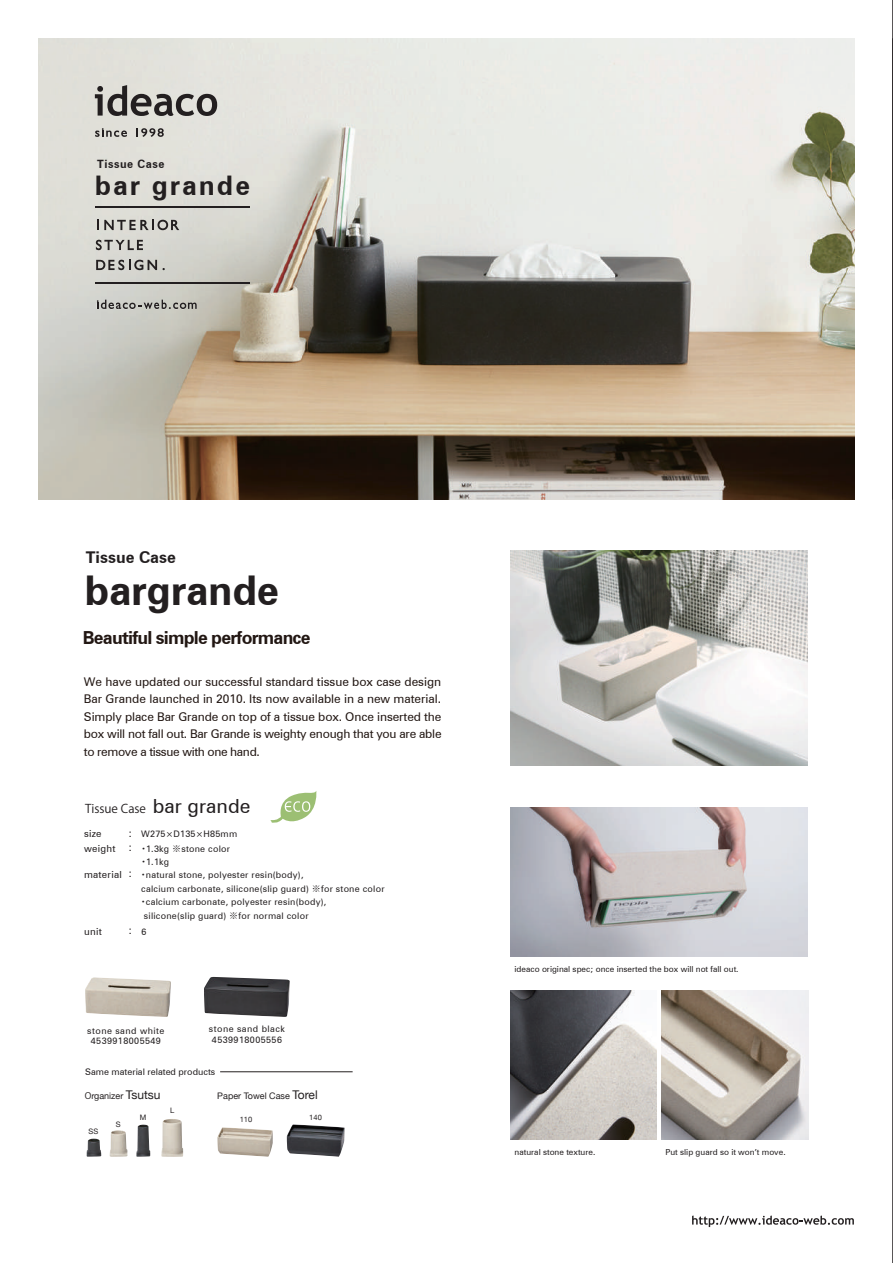
<style>
.page{position:relative;width:893px;height:1263px;background:#fff}
.page>*{position:absolute;margin:0;border:0;box-sizing:border-box;transform-origin:0 0}
.t1{font:700 41.1px "Zurich BT";letter-spacing:-.01em;color:#231f20}
.t2{font:700 27px "Zurich BT";letter-spacing:.07em;color:#231f20}
.t3{font:700 18px "Zurich BT";letter-spacing:-.045em;color:#221713}
.t4{font:700 16.2px "Zurich BT";color:#231f20}
.t5{font:12px/17.5px "Zurich BT";letter-spacing:-.02em;color:#221713;text-align:justify}
.t6{font:12px "Koz Go Pro";color:#231f20}
.t7{font:700 11.4px "Zurich BT";letter-spacing:.045em;color:#231f20}
.t8{font:10.5px "Helvetica Neue";color:#231f20}
.t9{font:9.75px "Zurich BT";letter-spacing:.025em;color:#231f20}
.t10{font:9px/13.8px "Zurich BT";letter-spacing:.025em;color:#231f20}
.t11{font:9px/10.8px "Zurich BT";letter-spacing:.05em;color:#231f20;text-align:center}
.t12{font:9px "Helvetica Neue";color:#231f20}
.t13{font:9px "Zurich BT";color:#231f20}
.t14{font:8.25px "Zurich BT";color:#231f20}
.t15{font:7.5px "Helvetica Neue";letter-spacing:.02em;color:#231f20}
.s1{font-family:"Zurich BT";font-size:19.5px}
.s2{font-family:"Koz Go Pro"}
.s3{font-family:"Helvetica Neue";font-size:10.5px}
.s4{font-size:12px}
</style>
<div class="page">
<svg style="left:692px;top:1215px;width:162px;height:12px"></svg>
<img style="left:39px;top:38px;width:816px;height:462px">
<svg style="left:95px;top:85px;width:122px;height:31px;background:#999894"></svg>
<svg style="left:97px;top:220px;width:82px;height:10px"></svg>
<svg style="left:96px;top:240px;width:47px;height:10px"></svg>
<svg style="left:96px;top:260px;width:61px;height:10px"></svg>
<hr style="left:95px;top:206px;width:155px;height:2px;background:#231f20">
<hr style="left:95px;top:282px;width:155px;height:2px;background:#231f20">
<svg style="left:95px;top:128px;width:32px;height:9px"></svg>
<svg style="left:136px;top:128px;width:28px;height:9px"></svg>
<svg style="left:97px;top:300px;width:100px;height:9px"></svg>
<img style="left:217px;top:1127px;width:56px;height:30px">
<img style="left:287px;top:1124px;width:58px;height:33px">
<img style="left:161px;top:1119px;width:22px;height:38px">
<img style="left:110px;top:1130px;width:17px;height:27px">
<img style="left:136px;top:1125px;width:14px;height:32px">
<img style="left:87px;top:1138px;width:14px;height:19px">
<hr style="left:220px;top:1071px;width:133px;height:1px;background:#231f20">
<img style="left:204px;top:977px;width:86px;height:40px">
<img style="left:85px;top:977px;width:86px;height:40px">
<hr style="left:892px;top:0;width:1px;height:1263px;background:#231f20">
<svg style="left:270px;top:791px;width:47px;height:32px"></svg>
<img style="left:510px;top:550px;width:298px;height:215px">
<img style="left:510px;top:808px;width:298px;height:149px">
<img style="left:510px;top:991px;width:147px;height:148px">
<img style="left:661px;top:991px;width:147px;height:148px">
<p class="t7" style="left:97px;top:157px;width:69px">Tissue Case</p>
<h2 class="t2" style="left:95px;top:169px;width:157px">bar grande</h2>
<h3 class="t4" style="left:86px;top:547px;width:92px">Tissue Case</h3>
<h1 class="t1" style="left:84px;top:566px;width:196px">bargrande</h1>
<h3 class="t3" style="left:83px;top:627px;width:229px">Beautiful simple performance</h3>
<p class="t5" style="left:84px;top:672px;width:359px">We have updated our successful standard tissue box case design Bar Grande launched in 2010. Its now available in a new material.<br>Simply place Bar Grande on top of a tissue box. Once inserted the box will not fall out. Bar Grande is weighty enough that you are able to remove a tissue with one hand.</p>
<p class="t6" style="left:85px;top:801px;width:167px">Tissue Case <span class="s1">bar grande</span></p>
<p class="t10" style="left:139px;top:827px;width:100px">W275×D135×H85mm<span class="s2">・</span>1.3kg <span class="s2">※</span>stone color<span class="s2">・</span>1.1kg</p>
<p class="t9" style="left:84px;top:828px;width:19px">size</p>
<p class="t8" style="left:129px;top:825px;width:4px">:</p>
<p class="t9" style="left:84px;top:869px;width:49px">material <span class="s3">:</span></p>
<p class="t9" style="left:84px;top:842px;width:33px">weight</p>
<p class="t8" style="left:129px;top:839px;width:4px">:</p>
<p class="t10" style="left:139px;top:868px;width:166px"><span class="s2">・</span>natural stone, polyester resin(body),</p>
<p class="t10" style="left:141px;top:882px;width:245px">calcium carbonate, silicone(slip guard) <span class="s2">※</span>for stone color</p>
<p class="t10" style="left:139px;top:895px;width:189px"><span class="s2">・</span>calcium carbonate, polyester resin(body),</p>
<p class="t10" style="left:144px;top:909px;width:166px">silicone(slip guard) <span class="s2">※</span>for normal color</p>
<p class="t9" style="left:84px;top:925px;width:19px">unit</p>
<p class="t10" style="left:142px;top:924px;width:6px">6</p>
<p class="t8" style="left:129px;top:922px;width:4px">:</p>
<p class="t11" style="left:87px;top:1025px;width:79px">stone sand white<br>4539918005549</p>
<p class="t11" style="left:209px;top:1023px;width:78px">stone sand black<br>4539918005556</p>
<p class="t13" style="left:85px;top:1066px;width:132px">Same material related products</p>
<p class="t12" style="left:85px;top:1089px;width:77px"><span class="s2">O</span>rganizer <span class="s4">Tsutsu</span></p>
<p class="t15" style="left:89px;top:1126px;width:11px">SS</p>
<p class="t15" style="left:116px;top:1119px;width:6px">S</p>
<p class="t15" style="left:140px;top:1112px;width:8px">M</p>
<p class="t15" style="left:170px;top:1105px;width:6px">L</p>
<p class="t12" style="left:217px;top:1089px;width:102px">Paper Towel Case <span class="s4">Torel</span></p>
<p class="t15" style="left:240px;top:1114px;width:14px">110</p>
<p class="t15" style="left:309px;top:1112px;width:14px">140</p>
<p class="t14" style="left:514px;top:964px;width:226px">ideaco original spec; once inserted the box will not fall out.</p>
<p class="t14" style="left:514px;top:1147px;width:82px">natural stone texture.</p>
<p class="t14" style="left:665px;top:1147px;width:122px">Put slip guard so it won’t move.</p>
</div>
